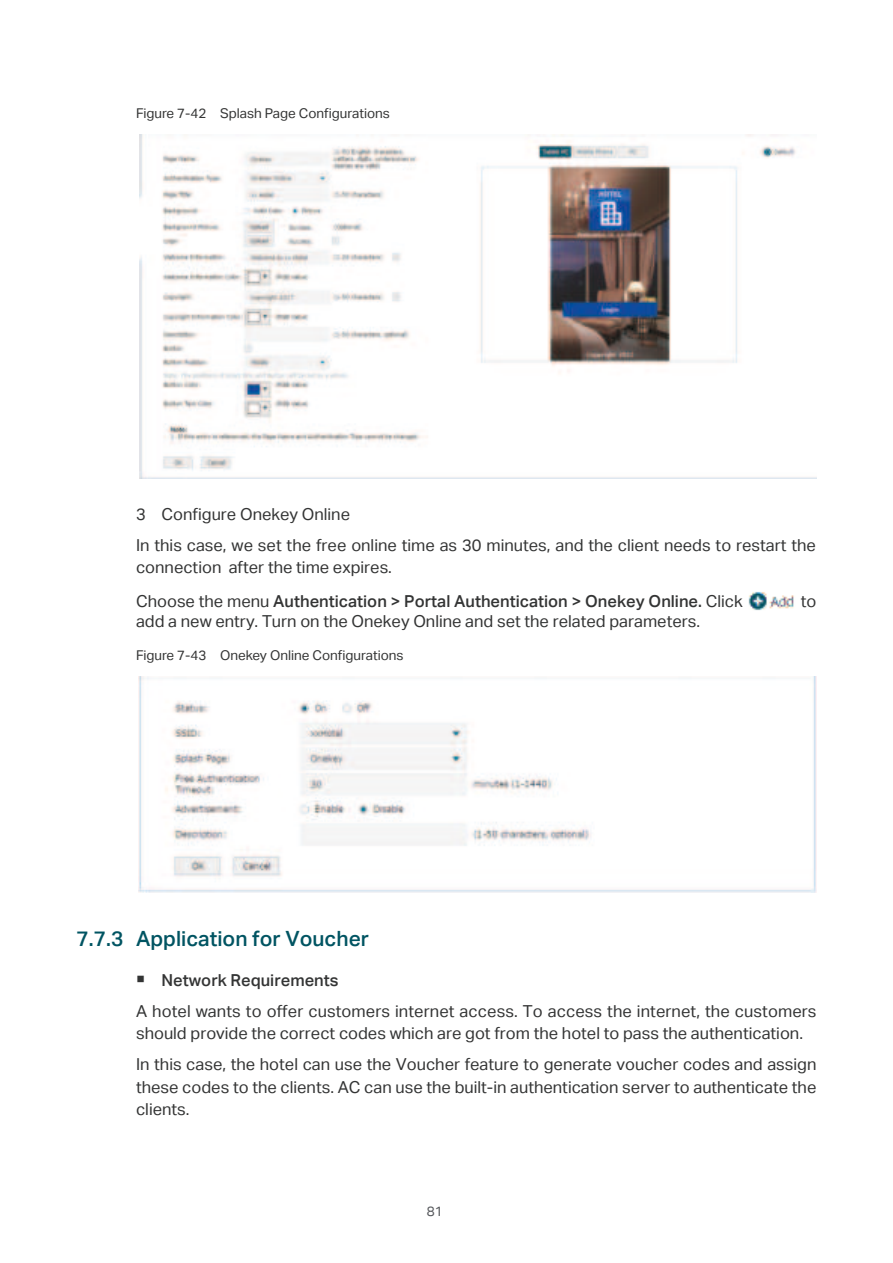
<style>
.page{position:relative;width:893px;height:1263px;background:#fff}
.page>*{position:absolute;margin:0;border:0;box-sizing:border-box;transform-origin:0 0}
.t1{font:21px "TP Link Aktiv Medium";color:#005462}
.t2{font:16.5px/22.5px "TP Link Aktiv Regular";color:#333434}
.t3{font:16.5px "TP Link Aktiv Medium";color:#333434}
.t4{font:13.5px "TP Link Aktiv Regular";color:#333434}
.t5{font:13.5px "TP Link Aktiv Regular";color:#54565a}
.s1{font-family:"TP Link Aktiv Regular"}
</style>
<div class="page">
<img style="left:140px;top:135px;width:676px;height:344px">
<img style="left:748px;top:591px;width:46px;height:20px">
<img style="left:138px;top:676px;width:678px;height:216px">
<p class="t4" style="left:136px;top:105px;width:255px">Figure 7-42 Splash Page Configurations</p>
<p class="t2" style="left:136px;top:500px;width:681px;line-height:31px">3 Configure Onekey Online<br>In this case, we set the free online time as 30 minutes, and the client needs to restart the</p>
<p class="t2" style="left:136px;top:558px;width:257px">connection after the time expires.</p>
<p class="t3" style="left:136px;top:595px;width:608px"><span class="s1">Choose the menu</span> Authentication &gt; Portal Authentication &gt; Onekey Online. <span class="s1">Click</span></p>
<p class="t2" style="left:801px;top:592px;width:17px">to</p>
<p class="t2" style="left:136px;top:611px;width:566px">add a new entry. Turn on the Onekey Online and set the related parameters.</p>
<p class="t4" style="left:136px;top:647px;width:269px">Figure 7-43 Onekey Online Configurations</p>
<p class="t1" style="left:77px;top:930px;width:294px">7.7.3 Application for Voucher</p>
<p class="t3" style="left:136px;top:973px;width:204px">○ Network Requirements</p>
<p class="t2" style="left:136px;top:1001px;width:682px">A hotel wants to offer customers internet access. To access the internet, the customers should provide the correct codes which are got from the hotel to pass the authentication.</p>
<p class="t2" style="left:136px;top:1054px;width:682px;text-align:justify">In this case, the hotel can use the Voucher feature to generate voucher codes and assign these codes to the clients. AC can use the built-in authentication server to authenticate the clients.</p>
<p class="t5" style="left:427px;top:1205px;width:17px">81</p>
</div>
